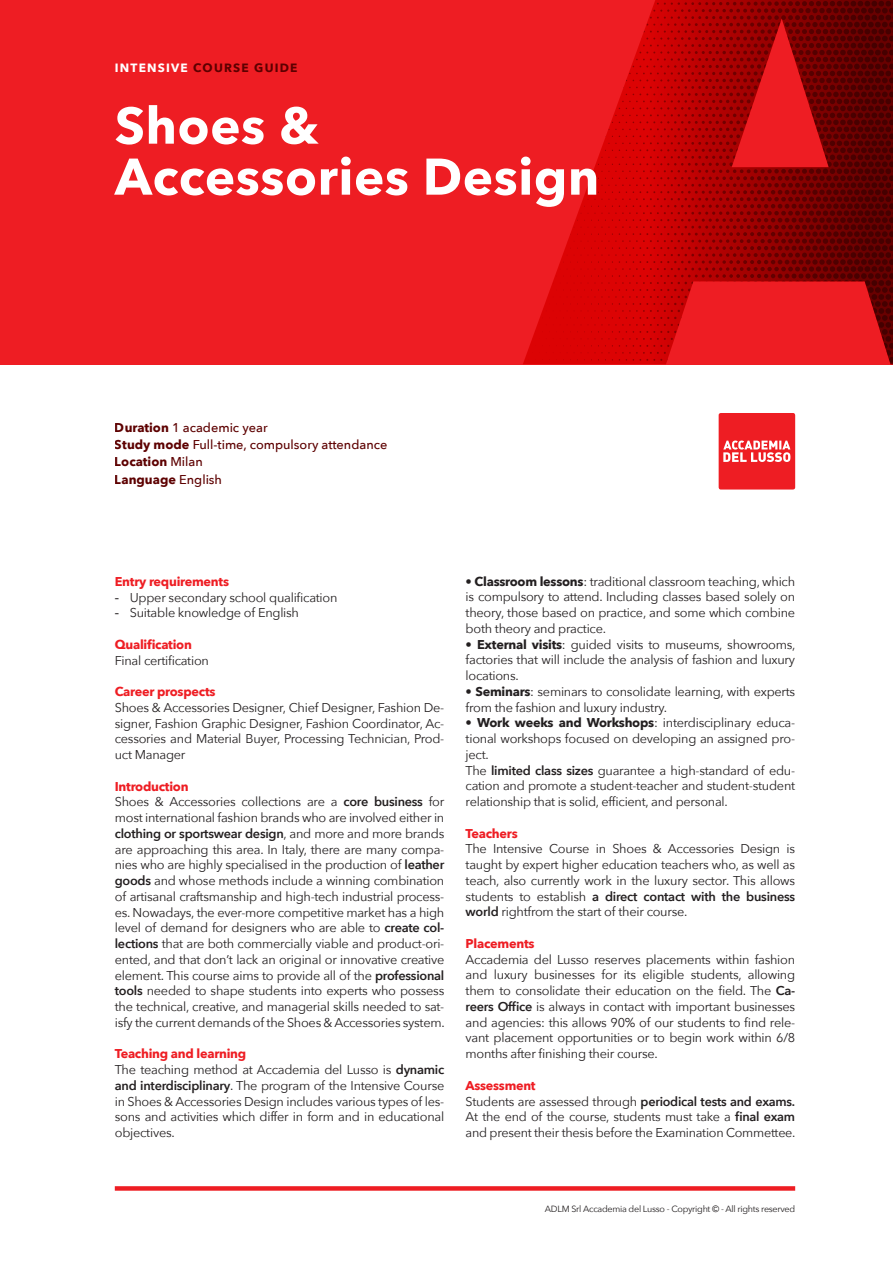
<style>
.page{position:relative;width:893px;height:1263px;background:#fff}
.page>*{position:absolute;margin:0;border:0;box-sizing:border-box;transform-origin:0 0}
.t1{font:700 51px/51px "Avenir Next";letter-spacing:.01em;color:#fff}
.t2{font:12.75px/15.8px "Avenir Next";letter-spacing:-.02em;color:#231f20;text-align:justify}
.t3{font:500 12.75px/17.2px "Avenir Next";color:#5d0000}
.t4{font:700 12.75px "Avenir Next";letter-spacing:-.02em;color:#ee1d23}
.t5{font:700 12px "Avenir Next";letter-spacing:.1em;color:#5d0000}
.t6{font:9px "Avenir Next";letter-spacing:-.03em;color:#231f20}
.s1{color:#fff}
.s2{font-weight:700}
.s3{font-family:"Arial"}
.s4{font-weight:700;color:#ee1d23}
.s5{font-weight:600}
</style>
<div class="page">
<div style="left:0;top:0;width:893px;height:364px;background:#ee1d23"></div>
<svg style="left:523px;top:0;width:370px;height:364px"></svg>
<div style="left:115px;top:1186px;width:680px;height:5px;background:#ee1d23"></div>
<div style="left:719px;top:413px;width:76px;height:76px;background:#ee1d23;border-radius:2px"></div>
<svg style="left:723px;top:440px;width:67px;height:22px"></svg>
<p class="t5" style="left:115px;top:57px;width:184px"><span class="s1">INTENSIVE</span> COURSE GUIDE</p>
<h1 class="t1" style="left:115px;top:100px;width:486px">Shoes &amp;<br>Accessories Design</h1>
<p class="t3" style="left:115px;top:418px;width:274px"><span class="s2">Duration</span> 1 academic year<br><span class="s2">Study mode</span> Full-time, compulsory attendance<br><span class="s2">Location</span> Milan<br><span class="s2">Language</span> English</p>
<p class="t4" style="left:115px;top:570px;width:116px">Entry requirements</p>
<p class="t2" style="left:115px;top:589px;width:224px"><span class="s3">-</span> Upper secondary school qualification</p>
<p class="t2" style="left:115px;top:604px;width:186px"><span class="s3">-</span> Suitable knowledge of English</p>
<p class="t4" style="left:115px;top:633px;width:79px">Qualification</p>
<p class="t2" style="left:115px;top:652px;width:96px">Final certification</p>
<p class="t4" style="left:115px;top:680px;width:102px">Career prospects</p>
<p class="t2" style="left:115px;top:699px;width:331px">Shoes &amp; Accessories Designer, Chief Designer, Fashion De&shy;signer, Fashion Graphic Designer, Fashion Coordinator, Ac&shy;cessories and Material Buyer, Processing Technician, Prod&shy;uct Manager</p>
<p class="t2" style="left:115px;top:778px;width:331px;text-align:left"><span class="s4">Introduction<br></span>Shoes &amp; Accessories collections are a <span class="s5">core business</span> for most international fashion brands who are involved either in <span class="s5">clothing or sportswear design</span>, and more and more brands are approaching this area. In Italy, there are many compa&shy;nies who are highly specialised in the production of <span class="s5">leather goods</span> and whose methods include a winning combination of artisanal craftsmanship and high-tech industrial process&shy;es. Nowadays, the ever-more competitive market has a high level of demand for designers who are able to <span class="s5">create col&shy;lections</span> that are both commercially viable and product-ori&shy;ented, and that don’t lack an original or innovative creative element. This course aims to provide all of the <span class="s5">professional tools</span> needed to shape students into experts who possess the technical, creative, and managerial skills needed to sat&shy;isfy the current demands of the Shoes &amp; Accessories system.</p>
<p class="t2" style="left:115px;top:1045px;width:331px;text-align:left"><span class="s4">Teaching and learning<br></span>The teaching method at Accademia del Lusso is <span class="s5">dynamic and interdisciplinary</span>. The program of the Intensive Course in Shoes &amp; Accessories Design includes various types of les&shy;sons and activities which differ in form and in educational objectives.</p>
<p class="t2" style="left:466px;top:573px;width:331px">• <span class="s2">Classroom lessons</span>: traditional classroom teaching, which is compulsory to attend. Including classes based solely on theory, those based on practice, and some which combine both theory and practice.</p>
<p class="t2" style="left:466px;top:636px;width:331px">• <span class="s2">External visits</span>: guided visits to museums, showrooms, factories that will include the analysis of fashion and luxury locations.</p>
<p class="t2" style="left:466px;top:683px;width:331px">• <span class="s2">Seminars</span>: seminars to consolidate learning, with experts from the fashion and luxury industry.</p>
<p class="t2" style="left:466px;top:714px;width:331px;text-align:left">• <span class="s2">Work weeks and Workshops</span>: interdisciplinary educa&shy;tional workshops focused on developing an assigned pro&shy;ject.<br>The <span class="s5">limited class sizes</span> guarantee a high-standard of edu&shy;cation and promote a student-teacher and student-student relationship that is solid, efficient, and personal.</p>
<p class="t4" style="left:466px;top:822px;width:54px">Teachers</p>
<p class="t2" style="left:466px;top:840px;width:331px">The Intensive Course in Shoes &amp; Accessories Design is taught by expert higher education teachers who, as well as teach, also currently work in the luxury sector. This allows students to establish <span class="s5">a direct contact with the business world</span> rightfrom the start of their course.</p>
<p class="t4" style="left:466px;top:932px;width:70px">Placements</p>
<p class="t2" style="left:466px;top:951px;width:331px">Accademia del Lusso reserves placements within fashion and luxury businesses for its eligible students, allowing them to consolidate their education on the field. The <span class="s5">Ca&shy;reers Office</span> is always in contact with important businesses and agencies: this allows 90% of our students to find rele&shy;vant placement opportunities or to begin work within 6/8 months after finishing their course.</p>
<p class="t2" style="left:466px;top:1077px;width:331px;text-align:left"><span class="s4">Assessment<br></span>Students are assessed through <span class="s5">periodical tests and exams.<br></span>At the end of the course, students must take a <span class="s5">final exam </span>and present their thesis before the Examination Commettee.</p>
<p class="t6" style="left:545px;top:1201px;width:252px">ADLM Srl Accademia del Lusso - Copyright © - All rights reserved</p>
</div>
